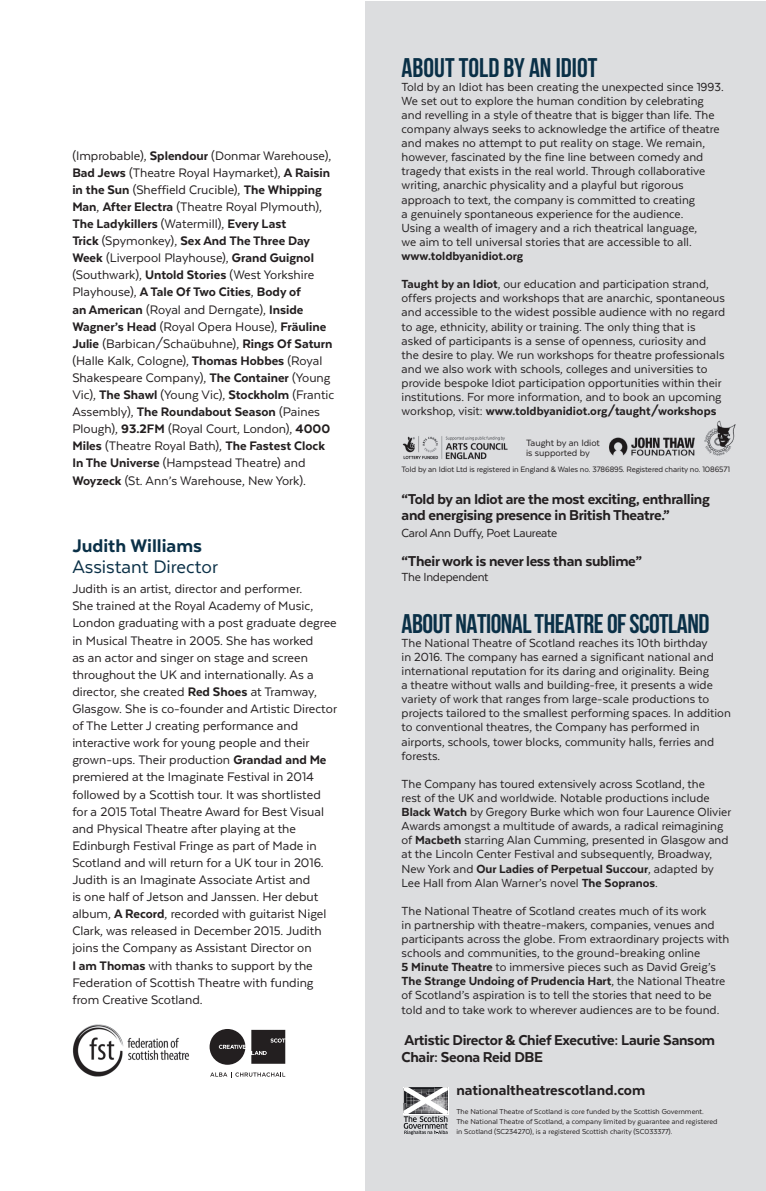
<style>
.page{position:relative;width:766px;height:1191px;background:#fff}
.page>*{position:absolute;margin:0;border:0;box-sizing:border-box;transform-origin:0 0}
.t1{font:700 27px "Bebas Neue";letter-spacing:-.02em;color:#0a3047}
.t2{font:700 27px "Bebas Neue";color:#0a3047}
.t3{font:21px "Texta";color:#0a3047}
.t4{font:800 21px "Texta";color:#0a3047}
.t5{font:800 16.5px/16.5px "Texta";letter-spacing:-.02em;color:#231f20}
.t6{font:800 16.5px "Texta";color:#231f20}
.t7{font:14.25px/17.1px "Texta";color:#231f20}
.t8{font:13.5px/14.1px "Texta";color:#231f20}
.t9{font:800 13.5px/28.2px "Texta";color:#231f20}
.t10{font:13.5px "Texta";letter-spacing:-.02em;color:#231f20}
.t11{font:10.5px/10.5px "Texta";color:#231f20}
.t12{font:9px "Texta";letter-spacing:-.01em;color:#231f20}
.t13{font:8.25px/9.9px "Texta";color:#231f20}
.s1{font-weight:800}
.s2{font-weight:400}
</style>
<div class="page">
<div style="left:366px;top:1px;width:399px;height:1190px;background:#dcdddf"></div>
<svg style="left:447px;top:1087px;width:1px;height:27px"></svg>
<svg style="left:403px;top:1087px;width:44px;height:47px"></svg>
<svg style="left:209px;top:1029px;width:76px;height:35px"></svg>
<svg style="left:210px;top:1072px;width:75px;height:5px"></svg>
<img style="left:402px;top:436px;width:106px;height:24px">
<img style="left:609px;top:437px;width:86px;height:19px">
<img style="left:704px;top:420px;width:32px;height:36px">
<img style="left:72px;top:1024px;width:117px;height:52px">
<p class="t7" style="left:72px;top:147px;width:263px">(Improbable), <span class="s1">Splendour</span> (Donmar Warehouse), <span class="s1">Bad Jews</span> (Theatre Royal Haymarket), <span class="s1">A Raisin in the Sun</span> (Sheffield Crucible), <span class="s1">The Whipping Man</span>, <span class="s1">After Electra</span> (Theatre Royal Plymouth), <span class="s1">The Ladykillers</span> (Watermill), <span class="s1">Every Last<br>Trick</span> (Spymonkey), <span class="s1">Sex And The Three Day Week</span> (Liverpool Playhouse), <span class="s1">Grand Guignol </span>(Southwark), <span class="s1">Untold Stories</span> (West Yorkshire Playhouse), <span class="s1">A Tale Of Two Cities</span>, <span class="s1">Body of<br>an American</span> (Royal and Derngate), <span class="s1">Inside Wagner’s Head</span> (Royal Opera House), <span class="s1">Fräuline Julie</span> (Barbican/Schaübuhne), <span class="s1">Rings Of Saturn </span>(Halle Kalk, Cologne), <span class="s1">Thomas Hobbes</span> (Royal Shakespeare Company), <span class="s1">The Container</span> (Young Vic), <span class="s1">The Shawl</span> (Young Vic), <span class="s1">Stockholm</span> (Frantic Assembly), <span class="s1">The Roundabout Season</span> (Paines Plough), <span class="s1">93.2FM</span> (Royal Court, London), <span class="s1">4000<br>Miles</span> (Theatre Royal Bath), <span class="s1">The Fastest Clock In The Universe</span> (Hampstead Theatre) and <span class="s1">Woyzeck</span> (St. Ann’s Warehouse, New York).</p>
<h2 class="t4" style="left:72px;top:535px;width:131px">Judith Williams</h2>
<h2 class="t3" style="left:72px;top:556px;width:147px">Assistant Director</h2>
<p class="t7" style="left:72px;top:580px;width:266px">Judith is an artist, director and performer.<br>She trained at the Royal Academy of Music, London graduating with a post graduate degree in Musical Theatre in 2005. She has worked<br>as an actor and singer on stage and screen throughout the UK and internationally. As a director, she created <span class="s1">Red Shoes</span> at Tramway, Glasgow. She is co-founder and Artistic Director of The Letter J creating performance and interactive work for young people and their grown-ups. Their production <span class="s1">Grandad and Me </span>premiered at the Imaginate Festival in 2014 followed by a Scottish tour. It was shortlisted for a 2015 Total Theatre Award for Best Visual and Physical Theatre after playing at the Edinburgh Festival Fringe as part of Made in Scotland and will return for a UK tour in 2016.<br>Judith is an Imaginate Associate Artist and<br>is one half of Jetson and Janssen. Her debut album, <span class="s1">A Record</span>, recorded with guitarist Nigel Clark, was released in December 2015. Judith joins the Company as Assistant Director on<br><span class="s1">I am Thomas</span> with thanks to support by the Federation of Scottish Theatre with funding from Creative Scotland.</p>
<h1 class="t2" style="left:401px;top:52px;width:197px">ABOUT TOLD BY AN IDIOT</h1>
<p class="t8" style="left:401px;top:79px;width:323px">Told by an Idiot has been creating the unexpected since 1993.<br>We set out to explore the human condition by celebrating and revelling in a style of theatre that is bigger than life. The company always seeks to acknowledge the artifice of theatre and makes no attempt to put reality on stage. We remain, however, fascinated by the fine line between comedy and tragedy that exists in the real world. Through collaborative writing, anarchic physicality and a playful but rigorous approach to text, the company is committed to creating<br>a genuinely spontaneous experience for the audience.<br>Using a wealth of imagery and a rich theatrical language,<br>we aim to tell universal stories that are accessible to all.</p>
<p class="t9" style="left:401px;top:242px;width:309px">www.toldbyanidiot.org<br>Taught by an Idiot<span class="s2">, our education and participation strand,</span></p>
<p class="t8" style="left:401px;top:291px;width:325px">offers projects and workshops that are anarchic, spontaneous and accessible to the widest possible audience with no regard to age, ethnicity, ability or training. The only thing that is asked of participants is a sense of openness, curiosity and the desire to play. We run workshops for theatre professionals and we also work with schools, colleges and universities to provide bespoke Idiot participation opportunities within their institutions. For more information, and to book an upcoming workshop, visit: <span class="s1">www.toldbyanidiot.org/taught/workshops</span></p>
<p class="t11" style="left:526px;top:437px;width:75px">Taught by an Idiot is supported by</p>
<p class="t12" style="left:401px;top:465px;width:330px">Told by an Idiot Ltd is registered in England &amp; Wales no. 3786895. Registered charity no. 1086571</p>
<p class="t5" style="left:401px;top:490px;width:309px">“Told by an Idiot are the most exciting, enthralling and energising presence in British Theatre.”</p>
<p class="t10" style="left:401px;top:526px;width:157px">Carol Ann Duffy, Poet Laureate</p>
<p class="t5" style="left:401px;top:552px;width:242px">“Their work is never less than sublime”</p>
<p class="t10" style="left:401px;top:570px;width:88px">The Independent</p>
<h1 class="t1" style="left:401px;top:608px;width:309px">ABOUT NATIONAL THEATRE OF SCOTLAND</h1>
<p class="t8" style="left:401px;top:635px;width:331px">The National Theatre of Scotland reaches its 10th birthday<br>in 2016. The company has earned a significant national and international reputation for its daring and originality. Being<br>a theatre without walls and building-free, it presents a wide variety of work that ranges from large-scale productions to projects tailored to the smallest performing spaces. In addition to conventional theatres, the Company has performed in airports, schools, tower blocks, community halls, ferries and forests.</p>
<p class="t8" style="left:401px;top:776px;width:331px">The Company has toured extensively across Scotland, the<br>rest of the UK and worldwide. Notable productions include <span class="s1">Black Watch</span> by Gregory Burke which won four Laurence Olivier Awards amongst a multitude of awards, a radical reimagining of <span class="s1">Macbeth</span> starring Alan Cumming, presented in Glasgow and at the Lincoln Center Festival and subsequently, Broadway, New York and <span class="s1">Our Ladies of Perpetual Succour</span>, adapted by Lee Hall from Alan Warner’s novel <span class="s1">The Sopranos</span>.</p>
<p class="t8" style="left:401px;top:903px;width:329px">The National Theatre of Scotland creates much of its work<br>in partnership with theatre-makers, companies, venues and participants across the globe. From extraordinary projects with schools and communities, to the ground-breaking online<br><span class="s1">5 Minute Theatre</span> to immersive pieces such as David Greig’s <span class="s1">The Strange Undoing of Prudencia Hart</span>, the National Theatre of Scotland’s aspiration is to tell the stories that need to be told and to take work to wherever audiences are to be found.</p>
<p class="t5" style="left:401px;top:1031px;width:315px">Artistic Director &amp; Chief Executive: Laurie Sansom<br>Chair: Seona Reid DBE</p>
<p class="t6" style="left:456px;top:1081px;width:190px">nationaltheatrescotland.com</p>
<p class="t13" style="left:456px;top:1106px;width:263px">The National Theatre of Scotland is core funded by the Scottish Government.<br>The National Theatre of Scotland, a company limited by guarantee and registered in Scotland (SC234270), is a registered Scottish charity (SC033377).</p>
</div>
